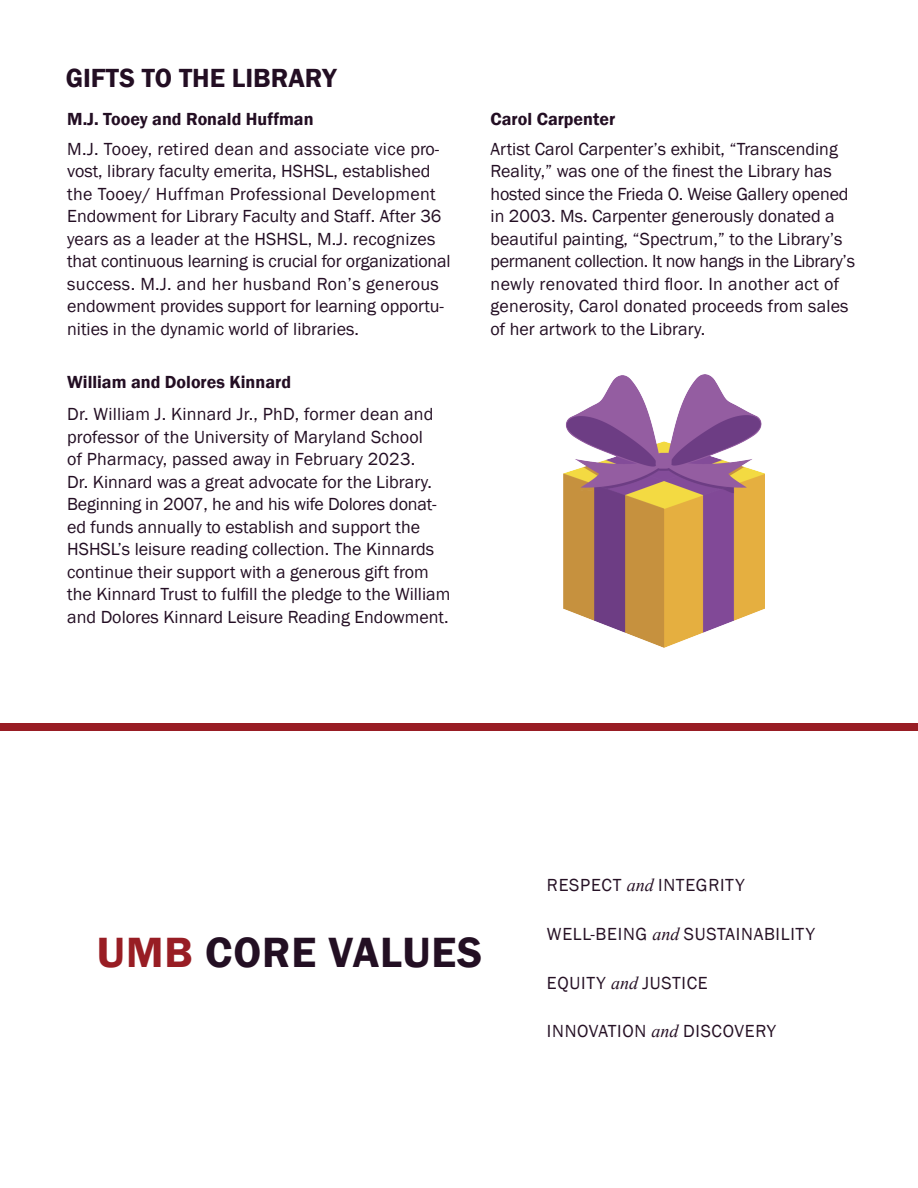
<style>
.page{position:relative;width:918px;height:1188px;background:#fff}
.page>*{position:absolute;margin:0;border:0;box-sizing:border-box;transform-origin:0 0}
.t1{font:600 43.5px "Franklin Gothic";letter-spacing:.02em;color:#230f23}
.t2{font:600 27px "Franklin Gothic";color:#230e23}
.t3{font:18px/22.5px "Franklin Gothic";color:#230e23}
.t4{font:18px "Franklin Gothic";letter-spacing:.04em;color:#261125}
.t5{font:600 18px "Franklin Gothic";color:#230e23}
.s1{color:#981d24}
.s2{font-family:"Times New Roman";font-style:italic}
</style>
<div class="page">
<img style="left:564px;top:374px;width:200px;height:273px">
<div style="left:0;top:723px;width:918px;height:8px;background:#981d24"></div>
<p class="t2" style="left:66px;top:61px;width:272px">GIFTS TO THE LIBRARY</p>
<p class="t5" style="left:67px;top:108px;width:248px">M.J. Tooey and Ronald Huffman</p>
<p class="t3" style="left:67px;top:138px;width:385px">M.J. Tooey, retired dean and associate vice pro&shy;vost, library faculty emerita, HSHSL, established the Tooey/ Huffman Professional Development Endowment for Library Faculty and Staff. After 36 years as a leader at the HSHSL, M.J. recognizes that continuous learning is crucial for organizational success. M.J. and her husband Ron’s generous endowment provides support for learning opportu&shy;nities in the dynamic world of libraries.</p>
<p class="t5" style="left:67px;top:370px;width:225px">William and Dolores Kinnard</p>
<p class="t3" style="left:67px;top:403px;width:385px">Dr. William J. Kinnard Jr., PhD, former dean and professor of the University of Maryland School<br>of Pharmacy, passed away in February 2023.<br>Dr. Kinnard was a great advocate for the Library.<br>Beginning in 2007, he and his wife Dolores donat&shy;ed funds annually to establish and support the HSHSL’s leisure reading collection. The Kinnards continue their support with a generous gift from the Kinnard Trust to fulfill the pledge to the William and Dolores Kinnard Leisure Reading Endowment.</p>
<p class="t5" style="left:491px;top:108px;width:126px">Carol Carpenter</p>
<p class="t3" style="left:491px;top:138px;width:366px">Artist Carol Carpenter’s exhibit, “Transcending Reality,” was one of the finest the Library has hosted since the Frieda O. Weise Gallery opened in 2003. Ms. Carpenter generously donated a beautiful painting, “Spectrum,” to the Library’s permanent collection. It now hangs in the Library’s newly renovated third floor. In another act of generosity, Carol donated proceeds from sales of her artwork to the Library.</p>
<p class="t1" style="left:97px;top:925px;width:387px"><span class="s1">UMB</span> CORE VALUES</p>
<p class="t4" style="left:547px;top:874px;width:199px">RESPECT <span class="s2">and</span> INTEGRITY</p>
<p class="t4" style="left:547px;top:922px;width:270px">WELL-BEING <span class="s2">and</span> SUSTAINABILITY</p>
<p class="t4" style="left:547px;top:972px;width:162px">EQUITY <span class="s2">and</span> JUSTICE</p>
<p class="t4" style="left:547px;top:1020px;width:231px">INNOVATION <span class="s2">and</span> DISCOVERY</p>
</div>
